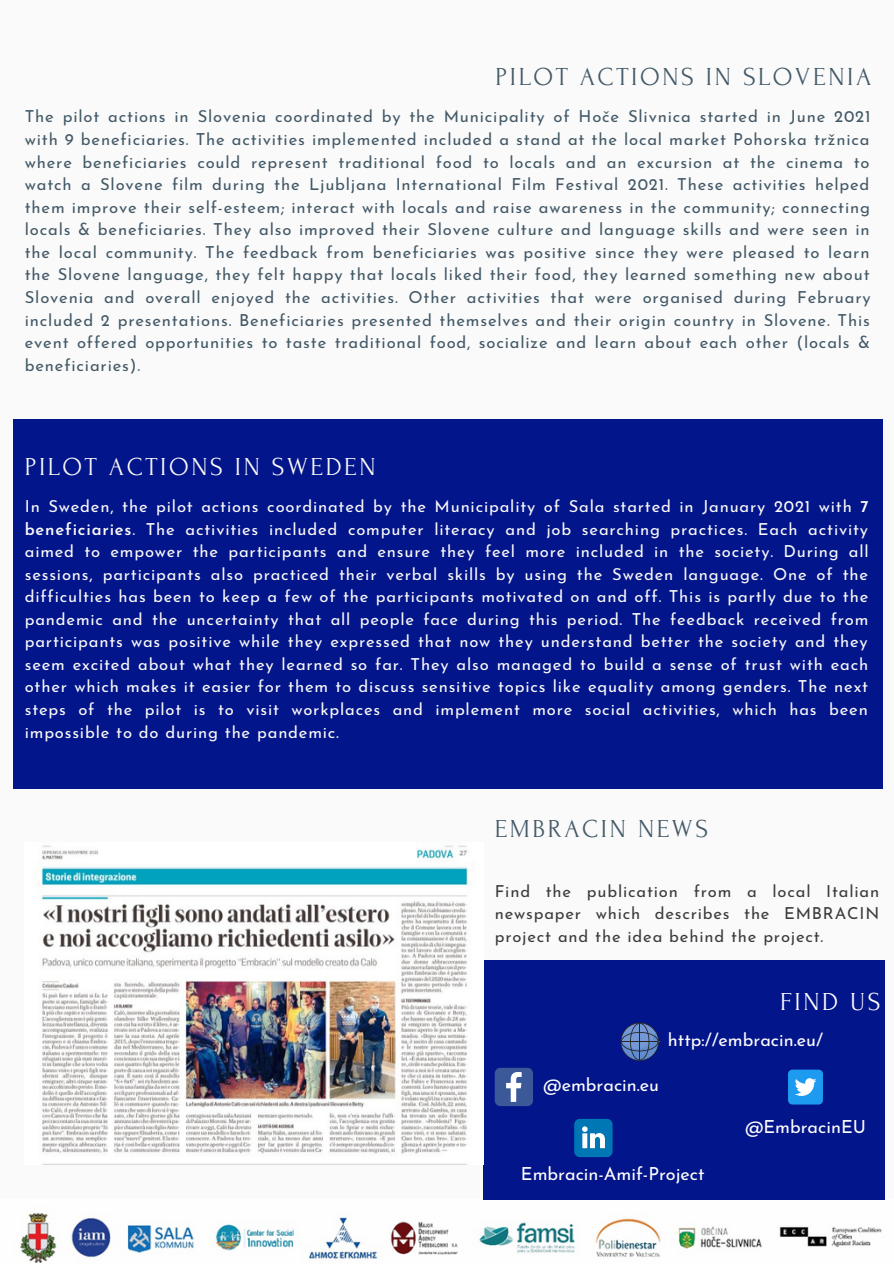
<style>
.page{position:relative;width:894px;height:1264px;background:#fff}
.page>*{position:absolute;margin:0;border:0;box-sizing:border-box;transform-origin:0 0}
.t1{font:25.95px "Forum";letter-spacing:.1em;color:#435967}
.t2{font:25.8px "Forum";letter-spacing:.1em;color:#fafafa}
.t3{font:25.8px "Forum";letter-spacing:.1em;color:#435967}
.t4{font:25.8px "Forum";letter-spacing:.1em;color:#fff}
.t5{font:18px "Josefin Sans";color:#fff}
.t6{font:16.65px/22.5px "Josefin Sans";letter-spacing:.05em;color:#435967;text-align:justify}
.t7{font:16.5px/22.5px "Josefin Sans";letter-spacing:.05em;color:#fafafa;text-align:justify}
.t8{font:16.5px/22.5px "Josefin Sans";letter-spacing:.05em;color:#3c3c3c;text-align:justify}
.s1{font-weight:600}
</style>
<div class="page">
<div style="left:0;top:0;width:893px;height:1263px;background:#fafafa"></div>
<div style="left:13px;top:419px;width:869px;height:369px;background:#03158a"></div>
<img style="left:20px;top:1199px;width:865px;height:64px">
<div style="left:483px;top:960px;width:401px;height:239px;background:#03158a"></div>
<img style="left:39px;top:843px;width:429px;height:311px">
<svg style="left:494px;top:1067px;width:39px;height:39px;background:#556ea6"></svg>
<svg style="left:574px;top:1118px;width:38px;height:39px"></svg>
<div style="left:787px;top:1069px;width:35px;height:35px;background:#1d9bf0;border-radius:4px"></div>
<svg style="left:795px;top:1078px;width:21px;height:17px"></svg>
<svg style="left:620px;top:1022px;width:38px;height:38px"></svg>
<hr style="left:639px;top:1023px;width:1px;height:36px;background:#292626">
<hr style="left:621px;top:1041px;width:36px;height:1px;background:#292626">
<p class="t1" style="left:495px;top:63px;width:377px">PILOT ACTIONS IN SLOVENIA</p>
<p class="t6" style="left:25px;top:107px;width:847px">The pilot actions in Slovenia coordinated by the Municipality of Hoče Slivnica started in June 2021 with 9 beneficiaries. The activities implemented included a stand at the local market Pohorska tržnica where beneficiaries could represent traditional food to locals and an excursion at the cinema to watch a Slovene film during the Ljubljana International Film Festival 2021. These activities helped them improve their self-esteem; interact with locals and raise awareness in the community; connecting locals &amp; beneficiaries. They also improved their Slovene culture and language skills and were seen in the local community. The feedback from beneficiaries was positive since they were pleased to learn the Slovene language, they felt happy that locals liked their food, they learned something new about Slovenia and overall enjoyed the activities. Other activities that were organised during February included 2 presentations. Beneficiaries presented themselves and their origin country in Slovene. This event offered opportunities to taste traditional food, socialize and learn about each other (locals &amp; beneficiaries).</p>
<p class="t2" style="left:25px;top:453px;width:352px">PILOT ACTIONS IN SWEDEN</p>
<p class="t7" style="left:25px;top:497px;width:845px">In Sweden, the pilot actions coordinated by the Municipality of Sala started in January 2021 with <span class="s1">7 beneficiaries</span>. The activities included computer literacy and job searching practices. Each activity aimed to empower the participants and ensure they feel more included in the society. During all sessions, participants also practiced their verbal skills by using the Sweden language. One of the difficulties has been to keep a few of the participants motivated on and off. This is partly due to the pandemic and the uncertainty that all people face during this period. The feedback received from participants was positive while they expressed that now they understand better the society and they seem excited about what they learned so far. They also managed to build a sense of trust with each other which makes it easier for them to discuss sensitive topics like equality among genders. The next steps of the pilot is to visit workplaces and implement more social activities, which has been impossible to do during the pandemic.</p>
<p class="t3" style="left:494px;top:815px;width:215px">EMBRACIN NEWS</p>
<p class="t8" style="left:494px;top:881px;width:386px">Find the publication from a local Italian newspaper which describes the EMBRACIN project and the idea behind the project.</p>
<p class="t5" style="left:543px;top:1077px;width:117px">@embracin.eu</p>
<p class="t4" style="left:779px;top:988px;width:102px">FIND US</p>
<p class="t5" style="left:667px;top:1032px;width:156px">http://embracin.eu/</p>
<p class="t5" style="left:744px;top:1119px;width:122px">@EmbracinEU</p>
<p class="t5" style="left:521px;top:1166px;width:185px">Embracin-Amif-Project</p>
</div>
